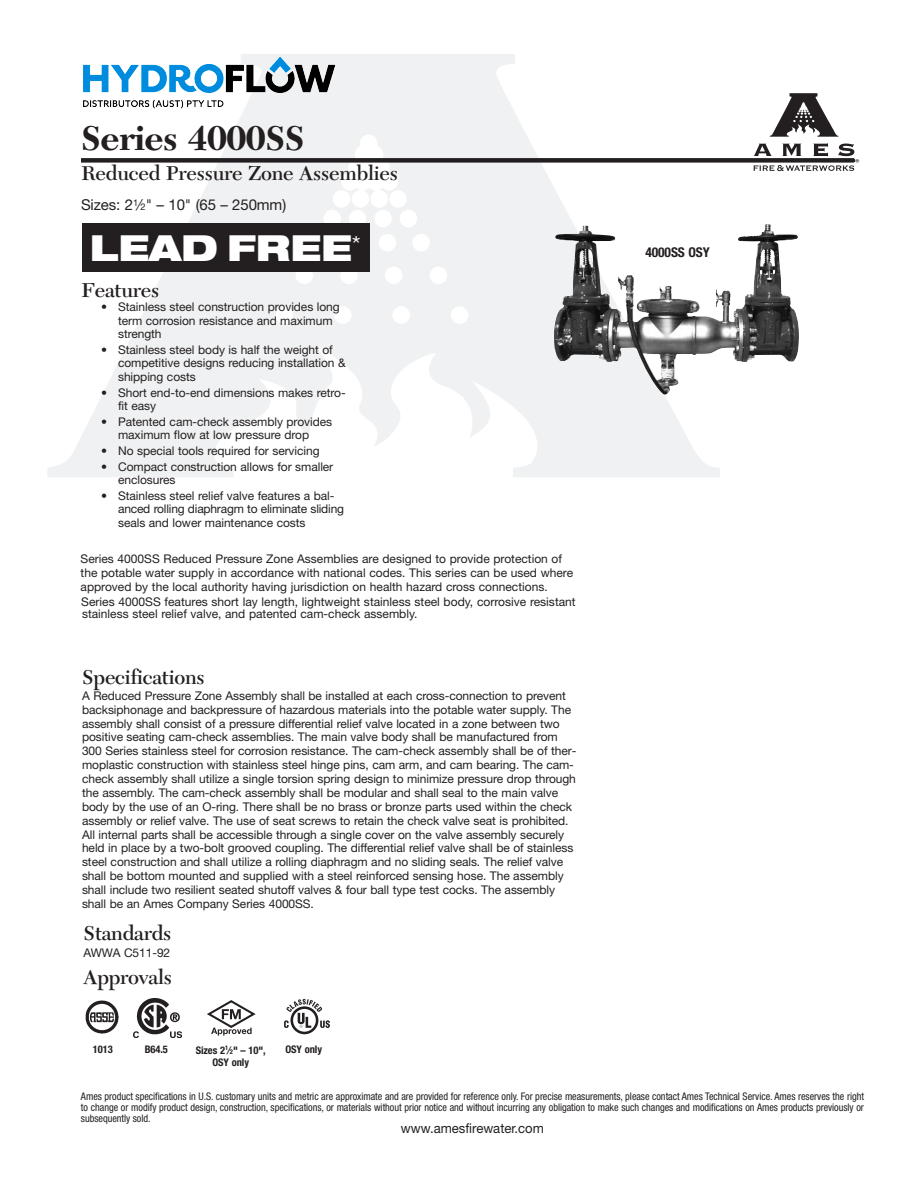
<style>
.page{position:relative;width:918px;height:1188px;background:#fff}
.page>*{position:absolute;margin:0;border:0;box-sizing:border-box;transform-origin:0 0}
.t1{font:700 36px "New Caledonia LT Std";letter-spacing:-.015em;color:#231f20}
.t2{font:900 expanded 36px "Helvetica Neue LT Std";color:#fff}
.t3{font:600 21px "New Caledonia LT Std";letter-spacing:-.01em;color:#231f20}
.t4{font:15px "Helvetica Neue LT Std";letter-spacing:-.005em;color:#231f20}
.t5{font:13.5px "Helvetica Neue LT Std";color:#231f20}
.t6{font:700 condensed 13.5px "Helvetica Neue LT Std";letter-spacing:-.005em;color:#231f20}
.t7{font:12px/13.8px "Helvetica Neue LT Std";letter-spacing:-.005em;color:#231f20}
.t8{font:condensed 10.5px/11.1px "Helvetica Neue LT Std";letter-spacing:-.005em;color:#231f20;text-align:justify}
.t9{font:700 condensed 10.5px/12.6px "Helvetica Neue LT Std";letter-spacing:-.005em;color:#231f20;text-align:center}
.s1{font-size:9.3px}
.s2{font-size:6.45px}
</style>
<div class="page">
<svg style="left:48px;top:54px;width:672px;height:423px"></svg>
<img style="left:579px;top:225px;width:196px;height:97px">
<img style="left:86px;top:1000px;width:32px;height:33px">
<svg style="left:207px;top:1000px;width:49px;height:36px"></svg>
<img style="left:133px;top:998px;width:48px;height:40px">
<div style="left:291px;top:1006px;width:27px;height:28px;background:#231f20;border-radius:50%"></div>
<svg style="left:293px;top:1009px;width:23px;height:23px"></svg>
<svg style="left:284px;top:999px;width:46px;height:29px"></svg>
<div style="left:82px;top:224px;width:288px;height:48px;background:#231f20"></div>
<svg style="left:753px;top:143px;width:106px;height:28px"></svg>
<svg style="left:770px;top:93px;width:68px;height:44px"></svg>
<div style="left:81px;top:158px;width:773px;height:5px;background:#231f20"></div>
<img style="left:48px;top:55px;width:322px;height:149px">
<h1 class="t1" style="left:81px;top:124px;width:225px">Series 4000SS</h1>
<h2 class="t3" style="left:81px;top:165px;width:318px">Reduced Pressure Zone Assemblies</h2>
<p class="t4" style="left:81px;top:200px;width:207px">Sizes: 2<sup>1</sup>⁄<span class="s1">2</span>" – 10" (65 – 250mm)</p>
<h1 class="t2" style="left:90px;top:235px;width:272px">LEAD FREE<sup>*</sup></h1>
<h2 class="t3" style="left:81px;top:281px;width:80px">Features</h2>
<p class="t7" style="left:118px;top:301px;width:223px;text-indent:-17px">• Stainless steel construction provides long term corrosion resistance and maximum strength</p>
<p class="t7" style="left:118px;top:344px;width:229px;text-indent:-17px">• Stainless steel body is half the weight of competitive designs reducing installation &amp; shipping costs</p>
<p class="t7" style="left:118px;top:387px;width:229px;text-indent:-17px">• Short end-to-end dimensions makes retro&shy;fit easy</p>
<p class="t7" style="left:101px;top:416px;width:232px;text-align:center">• Patented cam-check assembly provides maximum flow at low pressure drop</p>
<p class="t7" style="left:101px;top:445px;width:220px">• No special tools required for servicing</p>
<p class="t7" style="left:118px;top:461px;width:217px;text-indent:-17px">• Compact construction allows for smaller enclosures</p>
<p class="t7" style="left:118px;top:490px;width:227px;text-indent:-17px">• Stainless steel relief valve features a bal&shy;anced rolling diaphragm to eliminate sliding seals and lower maintenance costs</p>
<p class="t7" style="left:81px;top:553px;width:494px">Series 4000SS Reduced Pressure Zone Assemblies are designed to provide protection of the potable water supply in accordance with national codes. This series can be used where approved by the local authority having jurisdiction on health hazard cross connections.</p>
<p class="t7" style="left:81px;top:597px;width:496px;line-height:11.7px">Series 4000SS features short lay length, lightweight stainless steel body, corrosive resistant stainless steel relief valve, and patented cam-check assembly.</p>
<h2 class="t3" style="left:82px;top:668px;width:124px">Specifications</h2>
<p class="t7" style="left:82px;top:690px;width:496px">A Reduced Pressure Zone Assembly shall be installed at each cross-connection to prevent backsiphonage and backpressure of hazardous materials into the potable water supply. The assembly shall consist of a pressure differential relief valve located in a zone between two positive seating cam-check assemblies. The main valve body shall be manufactured from 300 Series stainless steel for corrosion resistance. The cam-check assembly shall be of ther&shy;moplastic construction with stainless steel hinge pins, cam arm, and cam bearing. The cam&shy;check assembly shall utilize a single torsion spring design to minimize pressure drop through the assembly. The cam-check assembly shall be modular and shall seal to the main valve body by the use of an O-ring. There shall be no brass or bronze parts used within the check assembly or relief valve. The use of seat screws to retain the check valve seat is prohibited.<br>All internal parts shall be accessible through a single cover on the valve assembly securely held in place by a two-bolt grooved coupling. The differential relief valve shall be of stainless steel construction and shall utilize a rolling diaphragm and no sliding seals. The relief valve shall be bottom mounted and supplied with a steel reinforced sensing hose. The assembly shall include two resilient seated shutoff valves &amp; four ball type test cocks. The assembly shall be an Ames Company Series 4000SS.</p>
<h2 class="t3" style="left:84px;top:925px;width:89px">Standards</h2>
<p class="t7" style="left:84px;top:947px;width:88px">AWWA C511-92</p>
<h2 class="t3" style="left:84px;top:968px;width:90px">Approvals</h2>
<p class="t9" style="left:93px;top:1044px;width:21px">1013</p>
<p class="t9" style="left:145px;top:1044px;width:25px">B64.5</p>
<p class="t9" style="left:196px;top:1045px;width:72px">Sizes 2<sup>1</sup>⁄<span class="s2">2</span>" – 10",<br>OSY only</p>
<p class="t9" style="left:285px;top:1044px;width:38px">OSY only</p>
<p class="t6" style="left:645px;top:248px;width:66px">4000SS OSY</p>
<p class="t8" style="left:81px;top:1092px;width:785px">Ames product specifications in U.S. customary units and metric are approximate and are provided for reference only. For precise measurements, please contact Ames Technical Service. Ames reserves the right to change or modify product design, construction, specifications, or materials without prior notice and without incurring any obligation to make such changes and modifications on Ames products previously or subsequently sold.</p>
<p class="t5" style="left:401px;top:1124px;width:145px">www.amesfirewater.com</p>
</div>
